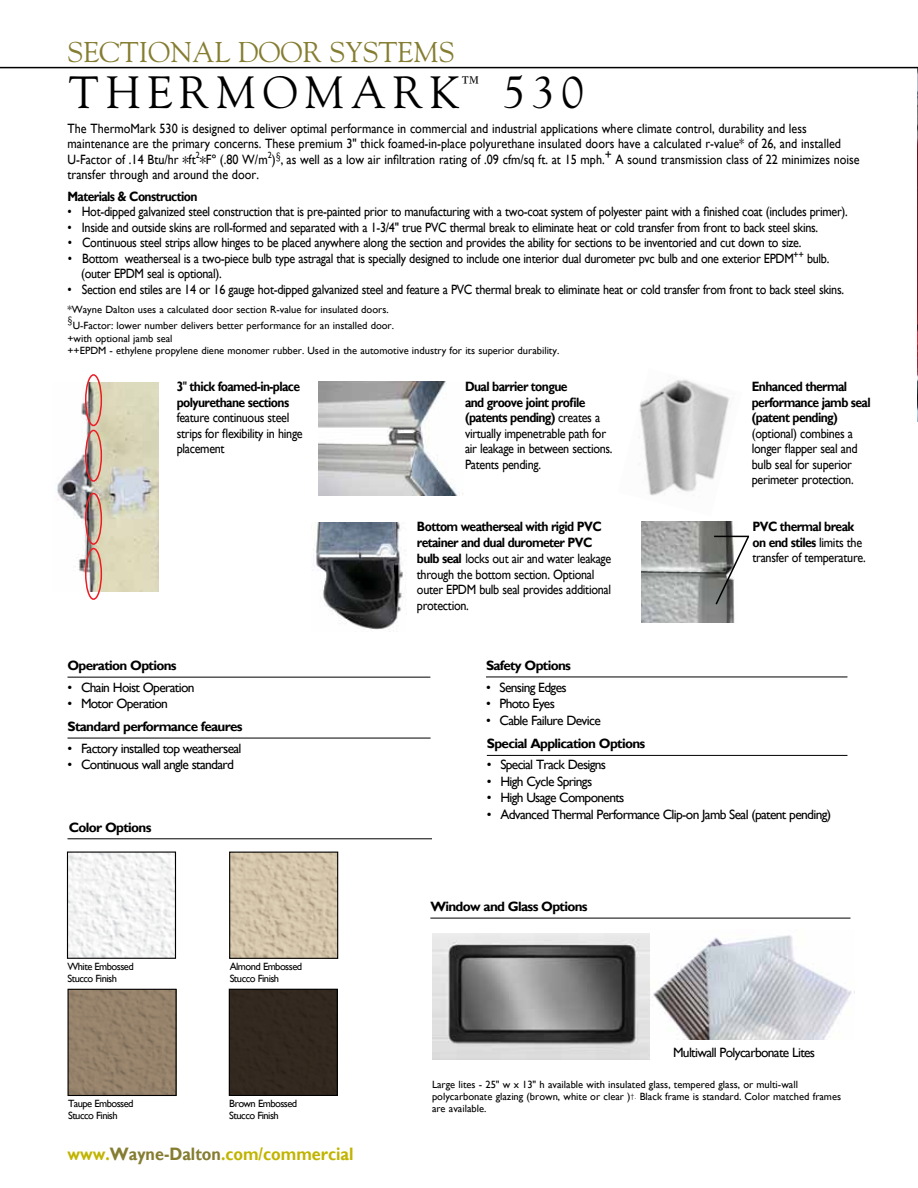
<style>
.page{position:relative;width:918px;height:1188px;background:#fff}
.page>*{position:absolute;margin:0;border:0;box-sizing:border-box;transform-origin:0 0}
.t1{font:45px "Goudy Std";letter-spacing:.15em;color:#000}
.t2{font:28.5px "Goudy Std";color:#857d31}
.t3{font:700 18px "Gill Sans";color:#c1b400;scale:.9 1}
.t4{font:13.5px/15.6px "Gill Sans";letter-spacing:-.025em;color:#000;scale:.9 1}
.t5{font:13.5px/15.5px "Gill Sans";color:#000;scale:.9 1}
.t6{font:13.5px "Gill Sans";letter-spacing:-.05em;color:#000}
.t7{font:700 13.5px "Gill Sans";letter-spacing:-.05em;color:#000}
.t8{font:700 13.5px/15.6px "Gill Sans";letter-spacing:-.05em;color:#000;scale:.9 1}
.t9{font:10.5px/12.6px "Gill Sans";color:#000}
.t10{font:10.5px/12px "Gill Sans";letter-spacing:-.05em;color:#000}
.t11{font:10.5px "Avenir LT Std";color:#000;scale:.9 1}
.s1{font-size:16.5px}
.s2{font-weight:400}
.s3{color:#857d31}
.s4{font-weight:700}
.s5{font-family:"Avenir LT Std";font-weight:300;font-size:7.5px}
</style>
<div class="page">
<img style="left:641px;top:522px;width:94px;height:100px">
<img style="left:639px;top:379px;width:91px;height:117px">
<img style="left:917px;top:68px;width:1px;height:353px">
<hr style="left:0;top:67px;width:918px;height:1px;background:#000">
<hr style="left:68px;top:677px;width:362px;height:1px;background:#000">
<hr style="left:486px;top:677px;width:361px;height:1px;background:#000">
<hr style="left:487px;top:755px;width:360px;height:1px;background:#000">
<img style="left:432px;top:933px;width:218px;height:127px">
<hr style="left:430px;top:918px;width:420px;height:1px;background:#000">
<div style="left:231px;top:991px;width:105px;height:103px;background:#33281f"></div>
<div style="left:229px;top:989px;width:109px;height:107px;border:1px solid #000"></div>
<img style="left:69px;top:854px;width:105px;height:103px">
<div style="left:67px;top:852px;width:109px;height:107px;border:1px solid #000"></div>
<hr style="left:68px;top:839px;width:364px;height:1px;background:#000">
<img style="left:231px;top:854px;width:105px;height:103px">
<div style="left:229px;top:852px;width:109px;height:107px;border:1px solid #000"></div>
<img style="left:70px;top:991px;width:105px;height:103px">
<div style="left:68px;top:989px;width:109px;height:107px;border:1px solid #000"></div>
<img style="left:318px;top:382px;width:145px;height:113px">
<img style="left:57px;top:382px;width:101px;height:210px">
<img style="left:315px;top:522px;width:88px;height:108px">
<hr style="left:68px;top:738px;width:363px;height:1px;background:#000">
<img style="left:652px;top:935px;width:203px;height:105px">
<div style="left:85px;top:548px;width:17px;height:52px;border:2px solid #ed1d24;border-radius:50%"></div>
<div style="left:85px;top:493px;width:17px;height:52px;border:2px solid #ed1d24;border-radius:50%"></div>
<div style="left:85px;top:430px;width:17px;height:52px;border:2px solid #ed1d24;border-radius:50%"></div>
<div style="left:85px;top:374px;width:17px;height:52px;border:2px solid #ed1d24;border-radius:50%"></div>
<svg style="left:714px;top:535px;width:36px;height:71px"></svg>
<h2 class="t2" style="left:68px;top:34px;width:389px">SECTIONAL DOOR SYSTEMS</h2>
<h1 class="t1" style="left:69px;top:64px;width:517px">THERMOMARK<sup>™</sup> 530</h1>
<p class="t5" style="left:67px;top:121px;width:882px">The ThermoMark 530 is designed to deliver optimal performance in commercial and industrial applications where climate control, durability and less maintenance are the primary concerns. These premium 3" thick foamed-in-place polyurethane insulated doors have a calculated r-value* of 26, and installed U-Factor of .14 Btu/hr <span class="s1">*</span>ft<sup>2</sup><span class="s1">*</span>Fº (.80 W/m<sup>2</sup>)<sup>§</sup>, as well as a low air infiltration rating of .09 cfm/sq ft. at 15 mph.+ A sound transmission class of 22 minimizes noise transfer through and around the door.</p>
<p class="t8" style="left:67px;top:189px;width:146px">Materials &amp; Construction</p>
<p class="t4" style="left:67px;top:204px;width:869px">• Hot-dipped galvanized steel construction that is pre-painted prior to manufacturing with a two-coat system of polyester paint with a finished coat (includes primer).</p>
<p class="t4" style="left:68px;top:220px;width:835px">• Inside and outside skins are roll-formed and separated with a 1-3/4" true PVC thermal break to eliminate heat or cold transfer from front to back steel skins.</p>
<p class="t4" style="left:68px;top:235px;width:817px">• Continuous steel strips allow hinges to be placed anywhere along the section and provides the ability for sections to be inventoried and cut down to size.</p>
<p class="t4" style="left:81px;top:251px;width:833px;text-indent:-13px">• Bottom weatherseal is a two-piece bulb type astragal that is specially designed to include one interior dual durometer pvc bulb and one exterior EPDM<sup>++</sup> bulb. (outer EPDM seal is optional).</p>
<p class="t4" style="left:68px;top:282px;width:864px">• Section end stiles are 14 or 16 gauge hot-dipped galvanized steel and feature a PVC thermal break to eliminate heat or cold transfer from front to back steel skins.</p>
<p class="t9" style="left:68px;top:304px;width:323px">*Wayne Dalton uses a calculated door section R-value for insulated doors.</p>
<p class="t11" style="left:68px;top:314px;width:7px">§</p>
<p class="t9" style="left:68px;top:319px;width:493px;text-indent:5px">U-Factor: lower number delivers better performance for an installed door.<br>+with optional jamb seal<br>++EPDM - ethylene propylene diene monomer rubber. Used in the automotive industry for its superior durability.</p>
<p class="t8" style="left:177px;top:379px;width:139px">3<span class="s2">"</span> thick foamed-in-place polyurethane sections</p>
<p class="t4" style="left:177px;top:410px;width:142px">feature continuous steel strips for flexibility in hinge placement</p>
<p class="t7" style="left:68px;top:657px;width:111px">Operation Options</p>
<p class="t6" style="left:68px;top:679px;width:129px">• Chain Hoist Operation</p>
<p class="t6" style="left:68px;top:696px;width:102px">• Motor Operation</p>
<p class="t7" style="left:68px;top:718px;width:177px">Standard performance feaures</p>
<p class="t6" style="left:68px;top:740px;width:176px">• Factory installed top weatherseal</p>
<p class="t6" style="left:68px;top:757px;width:168px">• Continuous wall angle standard</p>
<p class="t7" style="left:69px;top:819px;width:84px">Color Options</p>
<p class="t10" style="left:68px;top:961px;width:68px">White Embossed<br>Stucco Finish</p>
<p class="t10" style="left:230px;top:961px;width:74px">Almond Embossed<br>Stucco Finish</p>
<p class="t10" style="left:229px;top:1098px;width:69px">Brown Embossed<br>Stucco Finish</p>
<p class="t10" style="left:68px;top:1098px;width:67px">Taupe Embossed<br>Stucco Finish</p>
<h3 class="t3" style="left:68px;top:1143px;width:319px">www.<span class="s3">Wayne-Dalton</span>.com/commercial</h3>
<p class="t4" style="left:465px;top:379px;width:165px"><span class="s4">Dual barrier tongue<br>and groove joint profile (patents pending)</span> creates a virtually impenetrable path for air leakage in between sections.<br>Patents pending.</p>
<p class="t4" style="left:417px;top:519px;width:218px"><span class="s4">Bottom weatherseal with rigid PVC retainer and dual durometer PVC bulb seal</span> locks out air and water leakage through the bottom section. Optional outer EPDM bulb seal provides additional protection.</p>
<p class="t7" style="left:486px;top:657px;width:87px">Safety Options</p>
<p class="t6" style="left:486px;top:679px;width:82px">• Sensing Edges</p>
<p class="t6" style="left:486px;top:696px;width:70px">• Photo Eyes</p>
<p class="t6" style="left:486px;top:712px;width:116px">• Cable Failure Device</p>
<p class="t7" style="left:487px;top:736px;width:160px">Special Application Options</p>
<p class="t8" style="left:752px;top:379px;width:134px">Enhanced thermal performance jamb seal (patent pending)</p>
<p class="t4" style="left:752px;top:426px;width:119px">(optional) combines a longer flapper seal and bulb seal for superior perimeter protection.</p>
<p class="t4" style="left:753px;top:519px;width:127px"><span class="s4">PVC thermal break on end stiles</span> limits the transfer of temperature.</p>
<p class="t6" style="left:487px;top:757px;width:121px">• Special Track Designs</p>
<p class="t6" style="left:487px;top:773px;width:107px">• High Cycle Springs</p>
<p class="t6" style="left:487px;top:790px;width:139px">• High Usage Components</p>
<p class="t6" style="left:487px;top:806px;width:346px">• Advanced Thermal Performance Clip-on Jamb Seal (patent pending)</p>
<p class="t7" style="left:430px;top:898px;width:159px">Window and Glass Options</p>
<p class="t6" style="left:673px;top:1044px;width:144px">Multiwall Polycarbonate Lites</p>
<p class="t9" style="left:432px;top:1079px;width:411px;line-height:12px">Large lites - 25" w x 13" h available with insulated glass, tempered glass, or multi-wall polycarbonate glazing (brown, white or clear )<span class="s5">†.</span> Black frame is standard. Color matched frames are available.</p>
</div>
